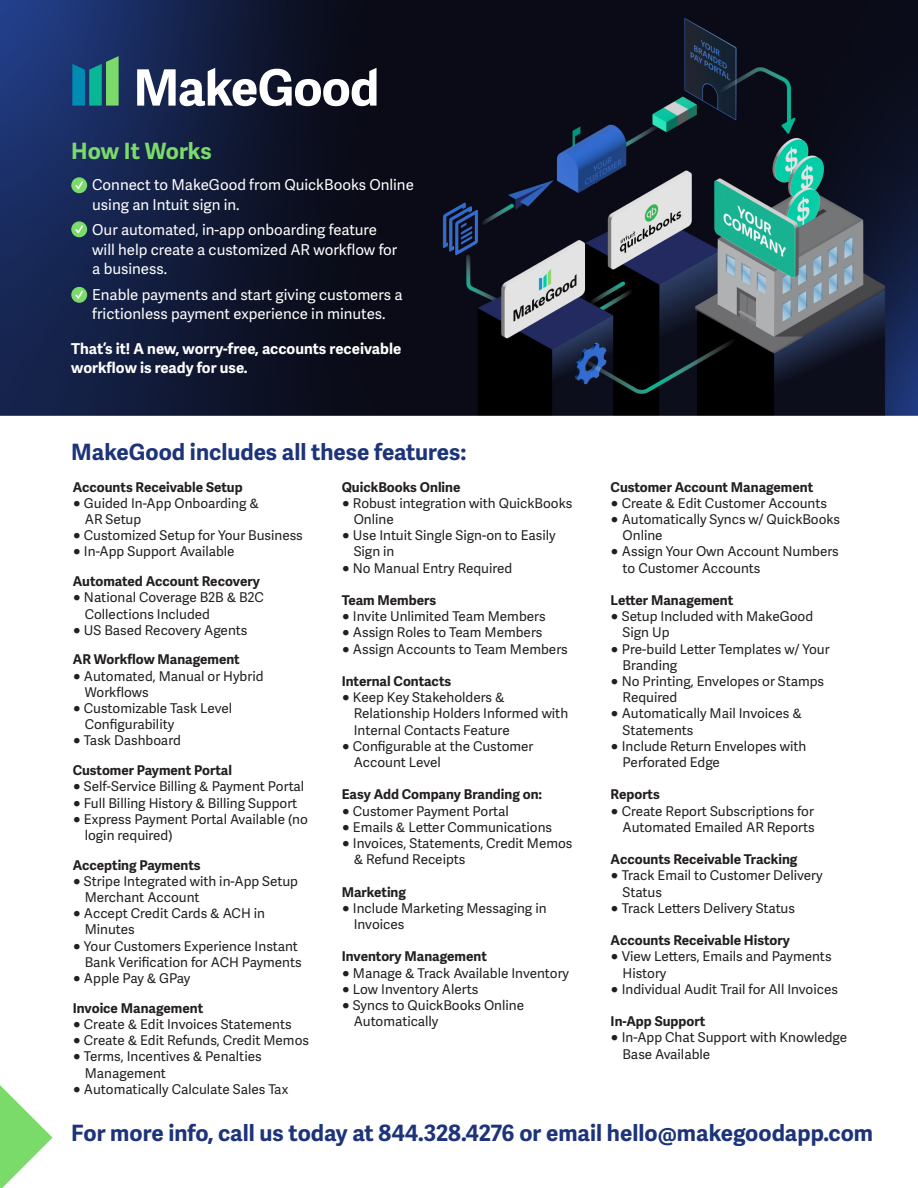
<style>
.page{position:relative;width:918px;height:1188px;background:#fff}
.page>*{position:absolute;margin:0;border:0;box-sizing:border-box;transform-origin:0 0}
.t1{font:700 22.5px "Adelle Sans";color:#1d347a}
.t2{font:700 22.5px "Adelle Sans";color:#7bdb6a}
.t3{font:15px/19.5px "Adelle Sans";color:#fff}
.t4{font:700 15px/19.5px "Adelle Sans";color:#fff}
.bullet_points{font:13.5px/16.2px "Adelle Sans";color:#231f20}
.feature_header{font:700 13.5px "Adelle Sans";color:#231f20}
</style>
<div class="page">
<img style="left:0;top:0;width:918px;height:1188px">
<svg style="left:72px;top:56px;width:47px;height:50px;background:#298981"></svg>
<svg style="left:137px;top:68px;width:240px;height:38px"></svg>
<svg style="left:71px;top:177px;width:16px;height:16px"></svg>
<svg style="left:75px;top:181px;width:8px;height:8px"></svg>
<div style="left:71px;top:221px;width:16px;height:16px;background:#7bdb6a;border-radius:50%"></div>
<svg style="left:75px;top:225px;width:8px;height:8px"></svg>
<div style="left:71px;top:287px;width:16px;height:16px;background:#7bdb6a;border-radius:50%"></div>
<svg style="left:75px;top:291px;width:8px;height:8px"></svg>
<p class="t2" style="left:71px;top:137px;width:142px">How It Works</p>
<p class="t3" style="left:92px;top:176px;width:323px">Connect to MakeGood from QuickBooks Online using an Intuit sign in.</p>
<p class="t3" style="left:92px;top:221px;width:307px">Our automated, in-app onboarding feature will help create a customized AR workflow for a business.</p>
<p class="t3" style="left:92px;top:285px;width:312px">Enable payments and start giving customers a frictionless payment experience in minutes.</p>
<p class="t4" style="left:71px;top:339px;width:331px">That’s it! A new, worry-free, accounts receivable workflow is ready for use.</p>
<p class="t1" style="left:71px;top:438px;width:397px">MakeGood includes all these features:</p>
<p class="feature_header" style="left:73px;top:479px;width:171px">Accounts Receivable Setup</p>
<p class="bullet_points" style="left:85px;top:495px;width:176px;text-indent:-12px">● Guided In-App Onboarding &amp;<br>AR Setup</p>
<p class="bullet_points" style="left:73px;top:528px;width:232px">● Customized Setup for Your Business</p>
<p class="bullet_points" style="left:73px;top:544px;width:163px">● In-App Support Available</p>
<p class="feature_header" style="left:73px;top:573px;width:189px">Automated Account Recovery</p>
<p class="bullet_points" style="left:85px;top:590px;width:181px;text-indent:-12px">● National Coverage B2B &amp; B2C<br>Collections Included</p>
<p class="bullet_points" style="left:73px;top:622px;width:176px">● US Based Recovery Agents</p>
<p class="feature_header" style="left:73px;top:652px;width:169px">AR Workflow Management</p>
<p class="bullet_points" style="left:85px;top:668px;width:180px;text-indent:-12px">● Automated, Manual or Hybrid<br>Workflows</p>
<p class="bullet_points" style="left:85px;top:701px;width:149px;text-indent:-12px">● Customizable Task Level<br>Configurability</p>
<p class="bullet_points" style="left:73px;top:733px;width:110px">● Task Dashboard</p>
<p class="feature_header" style="left:73px;top:762px;width:161px">Customer Payment Portal</p>
<p class="bullet_points" style="left:73px;top:779px;width:233px">● Self-Service Billing &amp; Payment Portal</p>
<p class="bullet_points" style="left:73px;top:795px;width:226px">● Full Billing History &amp; Billing Support</p>
<p class="bullet_points" style="left:85px;top:811px;width:225px;text-indent:-12px">● Express Payment Portal Available (no login required)</p>
<p class="feature_header" style="left:73px;top:857px;width:129px">Accepting Payments</p>
<p class="bullet_points" style="left:85px;top:873px;width:215px;text-indent:-12px">● Stripe Integrated with in-App Setup<br>Merchant Account</p>
<p class="bullet_points" style="left:85px;top:906px;width:182px;text-indent:-12px">● Accept Credit Cards &amp; ACH in<br>Minutes</p>
<p class="bullet_points" style="left:73px;top:938px;width:231px;text-align:right">● Your Customers Experience Instant<br>Bank Verification for ACH Payments</p>
<p class="bullet_points" style="left:73px;top:971px;width:119px">● Apple Pay &amp; GPay</p>
<p class="feature_header" style="left:73px;top:1000px;width:132px">Invoice Management</p>
<p class="bullet_points" style="left:73px;top:1017px;width:220px">● Create &amp; Edit Invoices Statements</p>
<p class="bullet_points" style="left:73px;top:1033px;width:238px">● Create &amp; Edit Refunds, Credit Memos</p>
<p class="bullet_points" style="left:85px;top:1049px;width:178px;text-indent:-12px">● Terms, Incentives &amp; Penalties<br>Management</p>
<p class="bullet_points" style="left:73px;top:1081px;width:217px">● Automatically Calculate Sales Tax</p>
<p class="feature_header" style="left:342px;top:479px;width:120px">QuickBooks Online</p>
<p class="bullet_points" style="left:354px;top:495px;width:220px;text-indent:-12px">● Robust integration with QuickBooks<br>Online</p>
<p class="bullet_points" style="left:354px;top:528px;width:203px;text-indent:-12px">● Use Intuit Single Sign-on to Easily<br>Sign in</p>
<p class="bullet_points" style="left:342px;top:560px;width:172px">● No Manual Entry Required</p>
<p class="feature_header" style="left:342px;top:592px;width:96px">Team Members</p>
<p class="bullet_points" style="left:342px;top:609px;width:205px">● Invite Unlimited Team Members</p>
<p class="bullet_points" style="left:342px;top:625px;width:202px">● Assign Roles to Team Members</p>
<p class="bullet_points" style="left:342px;top:641px;width:228px">● Assign Accounts to Team Members</p>
<p class="feature_header" style="left:342px;top:673px;width:111px">Internal Contacts</p>
<p class="bullet_points" style="left:354px;top:690px;width:216px;text-indent:-12px">● Keep Key Stakeholders &amp;<br>Relationship Holders Informed with<br>Internal Contacts Feature</p>
<p class="bullet_points" style="left:354px;top:738px;width:181px;text-indent:-12px">● Configurable at the Customer<br>Account Level</p>
<p class="feature_header" style="left:342px;top:787px;width:202px">Easy Add Company Branding on:</p>
<p class="bullet_points" style="left:342px;top:803px;width:169px">● Customer Payment Portal</p>
<p class="bullet_points" style="left:342px;top:819px;width:212px">● Emails &amp; Letter Communications</p>
<p class="bullet_points" style="left:354px;top:836px;width:220px;text-indent:-12px">● Invoices, Statements, Credit Memos &amp; Refund Receipts</p>
<p class="feature_header" style="left:342px;top:884px;width:66px">Marketing</p>
<p class="bullet_points" style="left:354px;top:900px;width:194px;text-indent:-12px">● Include Marketing Messaging in<br>Invoices</p>
<p class="feature_header" style="left:342px;top:949px;width:147px">Inventory Management</p>
<p class="bullet_points" style="left:342px;top:965px;width:229px">● Manage &amp; Track Available Inventory</p>
<p class="bullet_points" style="left:342px;top:981px;width:138px">● Low Inventory Alerts</p>
<p class="bullet_points" style="left:354px;top:998px;width:172px;text-indent:-12px">● Syncs to QuickBooks Online<br>Automatically</p>
<p class="feature_header" style="left:611px;top:479px;width:204px">Customer Account Management</p>
<p class="bullet_points" style="left:611px;top:495px;width:218px">● Create &amp; Edit Customer Accounts</p>
<p class="bullet_points" style="left:623px;top:512px;width:219px;text-indent:-12px">● Automatically Syncs w/ QuickBooks<br>Online</p>
<p class="bullet_points" style="left:623px;top:544px;width:218px;text-indent:-12px">● Assign Your Own Account Numbers to Customer Accounts</p>
<p class="feature_header" style="left:611px;top:592px;width:124px">Letter Management</p>
<p class="bullet_points" style="left:623px;top:609px;width:192px;text-indent:-12px">● Setup Included with MakeGood<br>Sign Up</p>
<p class="bullet_points" style="left:623px;top:641px;width:209px;text-indent:-12px">● Pre-build Letter Templates w/ Your<br>Branding</p>
<p class="bullet_points" style="left:623px;top:674px;width:203px;text-indent:-12px">● No Printing, Envelopes or Stamps<br>Required</p>
<p class="bullet_points" style="left:623px;top:706px;width:181px;text-indent:-12px">● Automatically Mail Invoices &amp;<br>Statements</p>
<p class="bullet_points" style="left:623px;top:738px;width:185px;text-indent:-12px">● Include Return Envelopes with<br>Perforated Edge</p>
<p class="feature_header" style="left:611px;top:787px;width:51px">Reports</p>
<p class="bullet_points" style="left:611px;top:803px;width:206px;text-align:right">● Create Report Subscriptions for<br>Automated Emailed AR Reports</p>
<p class="feature_header" style="left:611px;top:851px;width:188px">Accounts Receivable Tracking</p>
<p class="bullet_points" style="left:623px;top:868px;width:202px;text-indent:-12px">● Track Email to Customer Delivery<br>Status</p>
<p class="bullet_points" style="left:611px;top:900px;width:186px">● Track Letters Delivery Status</p>
<p class="feature_header" style="left:611px;top:932px;width:181px">Accounts Receivable History</p>
<p class="bullet_points" style="left:623px;top:949px;width:210px;text-indent:-12px">● View Letters, Emails and Payments<br>History</p>
<p class="bullet_points" style="left:611px;top:981px;width:229px">● Individual Audit Trail for All Invoices</p>
<p class="feature_header" style="left:611px;top:1013px;width:96px">In-App Support</p>
<p class="bullet_points" style="left:623px;top:1030px;width:226px;text-indent:-12px">● In-App Chat Support with Knowledge<br>Base Available</p>
<p class="t1" style="left:71px;top:1120px;width:803px">For more info, call us today at 844.328.4276 or email hello@makegoodapp.com</p>
</div>
